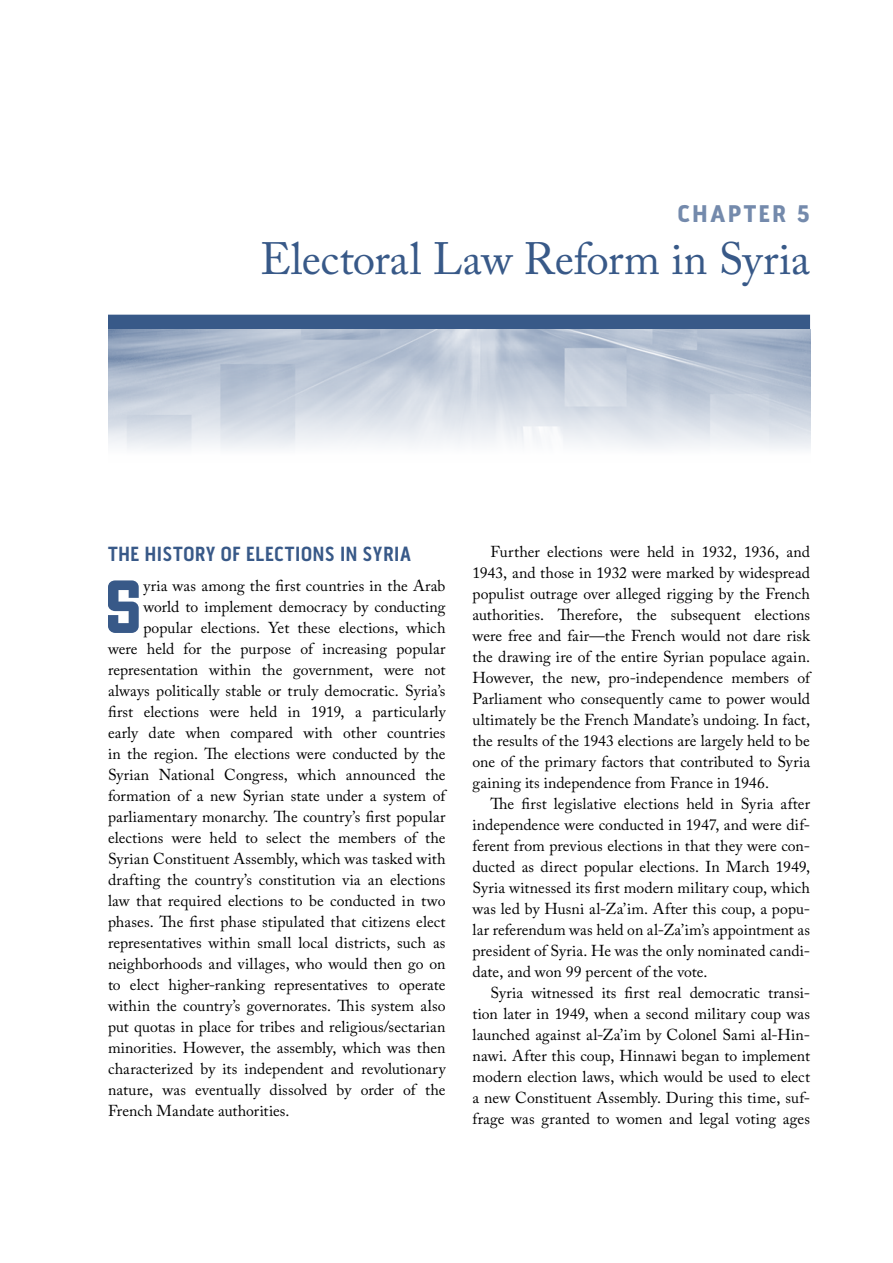
<style>
.page{position:relative;width:893px;height:1263px;background:#fff}
.page>*{position:absolute;margin:0;border:0;box-sizing:border-box;transform-origin:0 0}
.t1{font:81.3px "Kraftwerk";color:#385988}
.t2{font:45px "Adobe Caslon Pro";letter-spacing:-.005em;color:#385988}
.t3{font:700 30px "Pill Gothic 300 mg";letter-spacing:.06em;color:#748aac}
.t4{font:700 21px "Pill Gothic 300 mg";letter-spacing:.01em;color:#385988}
.t5{font:15.75px/21px "Adobe Caslon Pro";letter-spacing:.005em;color:#000;text-align:justify}
</style>
<div class="page">
<div style="left:108px;top:315px;width:702px;height:15px;background:#385988"></div>
<img style="left:108px;top:330px;width:702px;height:119px">
<h3 class="t3" style="left:677px;top:194px;width:134px">CHAPTER 5</h3>
<h2 class="t2" style="left:260px;top:232px;width:551px">Electoral Law Reform in Syria</h2>
<h3 class="t4" style="left:108px;top:541px;width:305px">THE HISTORY OF ELECTIONS IN SYRIA</h3>
<h1 class="t1" style="left:104px;top:560px;width:41px">S</h1>
<p class="t5" style="left:143px;top:575px;width:304px">yria was among the first countries in the Arab</p>
<p class="t5" style="left:143px;top:596px;width:304px">world to implement democracy by conducting</p>
<p class="t5" style="left:143px;top:617px;width:304px">popular elections. Yet these elections, which</p>
<p class="t5" style="left:108px;top:638px;width:339px">were held for the purpose of increasing popular</p>
<p class="t5" style="left:108px;top:659px;width:339px">representation within the government, were not</p>
<p class="t5" style="left:108px;top:680px;width:339px">always politically stable or truly democratic. Syria’s</p>
<p class="t5" style="left:108px;top:701px;width:339px">first elections were held in 1919, a particularly</p>
<p class="t5" style="left:108px;top:722px;width:339px">early date when compared with other countries</p>
<p class="t5" style="left:108px;top:743px;width:339px">in the region. The elections were conducted by the</p>
<p class="t5" style="left:108px;top:764px;width:339px">Syrian National Congress, which announced the</p>
<p class="t5" style="left:108px;top:785px;width:339px">formation of a new Syrian state under a system of</p>
<p class="t5" style="left:108px;top:806px;width:339px">parliamentary monarchy. The country’s first popular</p>
<p class="t5" style="left:108px;top:827px;width:339px">elections were held to select the members of the</p>
<p class="t5" style="left:108px;top:848px;width:339px">Syrian Constituent Assembly, which was tasked with</p>
<p class="t5" style="left:108px;top:869px;width:339px">drafting the country’s constitution via an elections</p>
<p class="t5" style="left:108px;top:890px;width:339px">law that required elections to be conducted in two</p>
<p class="t5" style="left:108px;top:911px;width:339px">phases. The first phase stipulated that citizens elect</p>
<p class="t5" style="left:108px;top:932px;width:339px">representatives within small local districts, such as</p>
<p class="t5" style="left:108px;top:953px;width:339px">neighborhoods and villages, who would then go on</p>
<p class="t5" style="left:108px;top:974px;width:339px">to elect higher-ranking representatives to operate</p>
<p class="t5" style="left:108px;top:995px;width:339px">within the country’s governorates. This system also</p>
<p class="t5" style="left:108px;top:1016px;width:339px">put quotas in place for tribes and religious/sectarian</p>
<p class="t5" style="left:108px;top:1037px;width:339px">minorities. However, the assembly, which was then</p>
<p class="t5" style="left:108px;top:1058px;width:339px">characterized by its independent and revolutionary</p>
<p class="t5" style="left:108px;top:1078px;width:339px">nature, was eventually dissolved by order of the</p>
<p class="t5" style="left:108px;top:1099px;width:183px">French Mandate authorities.</p>
<p class="t5" style="left:472px;top:541px;width:339px;text-indent:18px">Further elections were held in 1932, 1936, and 1943, and those in 1932 were marked by widespread populist outrage over alleged rigging by the French authorities. Therefore, the subsequent elections were free and fair—the French would not dare risk the drawing ire of the entire Syrian populace again.<br>However, the new, pro-independence members of Parliament who consequently came to power would ultimately be the French Mandate’s undoing. In fact, the results of the 1943 elections are largely held to be one of the primary factors that contributed to Syria gaining its independence from France in 1946.</p>
<p class="t5" style="left:472px;top:793px;width:339px;text-indent:18px">The first legislative elections held in Syria after independence were conducted in 1947, and were dif&shy;ferent from previous elections in that they were con&shy;ducted as direct popular elections. In March 1949, Syria witnessed its first modern military coup, which was led by Husni al-Za’im. After this coup, a popu&shy;lar referendum was held on al-Za’im’s appointment as president of Syria. He was the only nominated candi&shy;date, and won 99 percent of the vote.</p>
<p class="t5" style="left:472px;top:982px;width:339px;text-indent:18px">Syria witnessed its first real democratic transi&shy;tion later in 1949, when a second military coup was launched against al-Za’im by Colonel Sami al-Hin&shy;nawi. After this coup, Hinnawi began to implement modern election laws, which would be used to elect a new Constituent Assembly. During this time, suf&shy;frage was granted to women and legal voting ages</p>
</div>
